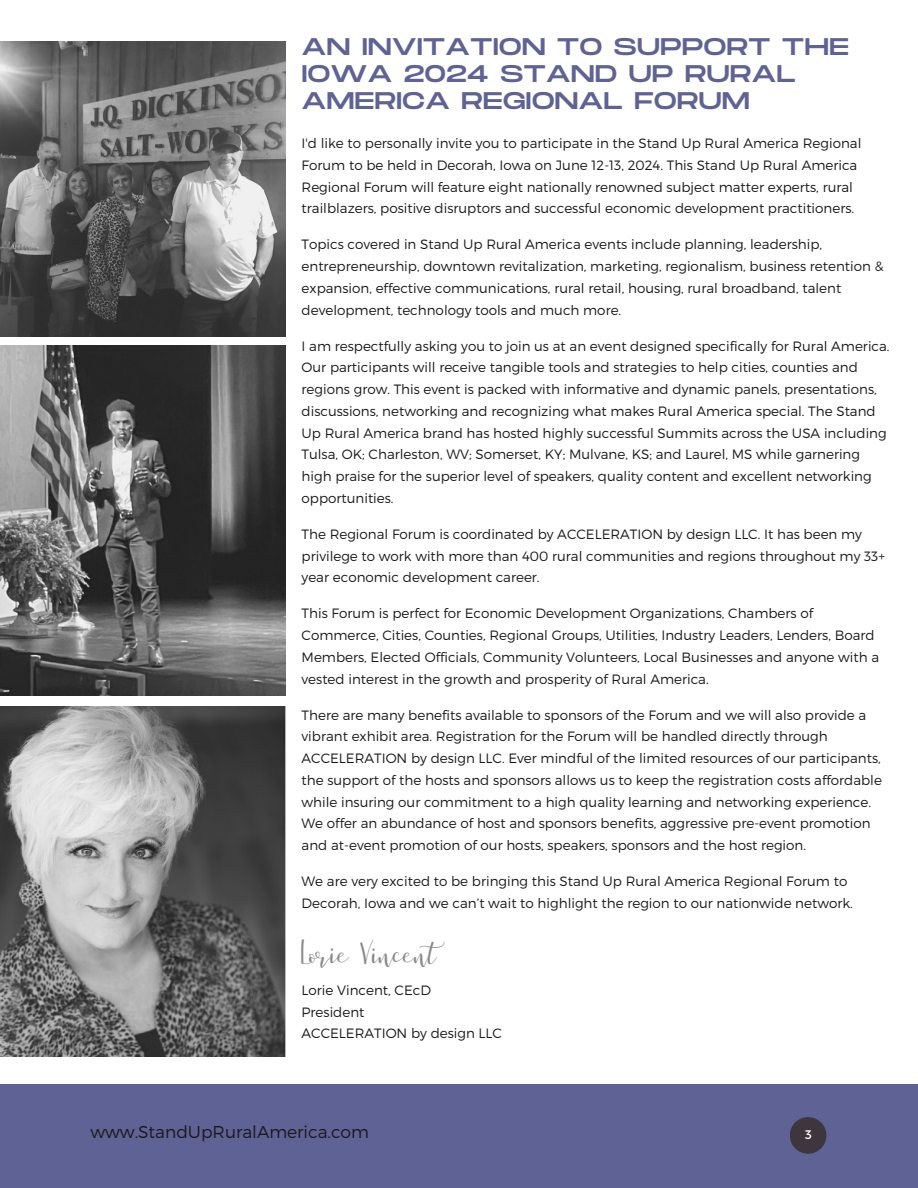
<style>
.page{position:relative;width:918px;height:1188px;background:#fff}
.page>*{position:absolute;margin:0;border:0;box-sizing:border-box;transform-origin:0 0}
.t1{font:25.5px "Just Write Solid";color:#8a8a8b}
.t2{font:24px/27px "Monument Extended";letter-spacing:-.005em;color:#5e6294}
.t3{font:300 17.1px "Montserrat";color:#191919}
.t4{font:300 13.5px/21.8px "Montserrat";color:#191919}
.t5{font:12.45px "Montserrat";color:#fff}
</style>
<div class="page">
<img style="left:0;top:345px;width:286px;height:350px">
<img style="left:0;top:707px;width:286px;height:349px">
<div style="left:0;top:1085px;width:918px;height:103px;background:#5e6294"></div>
<svg style="left:790px;top:1117px;width:36px;height:37px"></svg>
<img style="left:0;top:42px;width:286px;height:295px">
<p class="t2" style="left:302px;top:34px;width:549px">AN INVITATION TO SUPPORT THE<br>IOWA 2024 STAND UP RURAL<br>AMERICA REGIONAL FORUM</p>
<h1 class="t4" style="left:302px;top:132px;width:561px">I'd like to personally invite you to participate in the Stand Up Rural America Regional Forum to be held in Decorah, Iowa on June 12-13, 2024. This Stand Up Rural America Regional Forum will feature eight nationally renowned subject matter experts, rural trailblazers, positive disruptors and successful economic development practitioners.</h1>
<p class="t4" style="left:302px;top:233px;width:583px">Topics covered in Stand Up Rural America events include planning, leadership, entrepreneurship, downtown revitalization, marketing, regionalism, business retention &amp; expansion, effective communications, rural retail, housing, rural broadband, talent development, technology tools and much more.</p>
<p class="t4" style="left:302px;top:334px;width:590px">I am respectfully asking you to join us at an event designed specifically for Rural America.<br>Our participants will receive tangible tools and strategies to help cities, counties and regions grow. This event is packed with informative and dynamic panels, presentations, discussions, networking and recognizing what makes Rural America special. The Stand Up Rural America brand has hosted highly successful Summits across the USA including Tulsa, OK; Charleston, WV; Somerset, KY; Mulvane, KS; and Laurel, MS while garnering high praise for the superior level of speakers, quality content and excellent networking opportunities.</p>
<p class="t4" style="left:302px;top:522px;width:585px">The Regional Forum is coordinated by ACCELERATION by design LLC. It has been my privilege to work with more than 400 rural communities and regions throughout my 33+ year economic development career.</p>
<p class="t4" style="left:302px;top:602px;width:579px">This Forum is perfect for Economic Development Organizations, Chambers of Commerce, Cities, Counties, Regional Groups, Utilities, Industry Leaders, Lenders, Board Members, Elected Officials, Community Volunteers, Local Businesses and anyone with a vested interest in the growth and prosperity of Rural America.</p>
<p class="t4" style="left:302px;top:703px;width:582px">There are many benefits available to sponsors of the Forum and we will also provide a vibrant exhibit area. Registration for the Forum will be handled directly through ACCELERATION by design LLC. Ever mindful of the limited resources of our participants, the support of the hosts and sponsors allows us to keep the registration costs affordable while insuring our commitment to a high quality learning and networking experience.<br>We offer an abundance of host and sponsors benefits, aggressive pre-event promotion and at-event promotion of our hosts, speakers, sponsors and the host region.</p>
<p class="t4" style="left:302px;top:870px;width:553px">We are very excited to be bringing this Stand Up Rural America Regional Forum to<br>Decorah, Iowa and we can’t wait to highlight the region to our nationwide network.</p>
<p class="t1" style="left:302px;top:937px;width:153px">Lorie Vincent</p>
<p class="t4" style="left:302px;top:978px;width:131px">Lorie Vincent, CEcD</p>
<p class="t4" style="left:302px;top:1000px;width:64px">President</p>
<p class="t4" style="left:302px;top:1022px;width:202px">ACCELERATION by design LLC</p>
<p class="t3" style="left:90px;top:1121px;width:280px">www.StandUpRuralAmerica.com</p>
<p class="t5" style="left:805px;top:1126px;width:8px">3</p>
</div>
